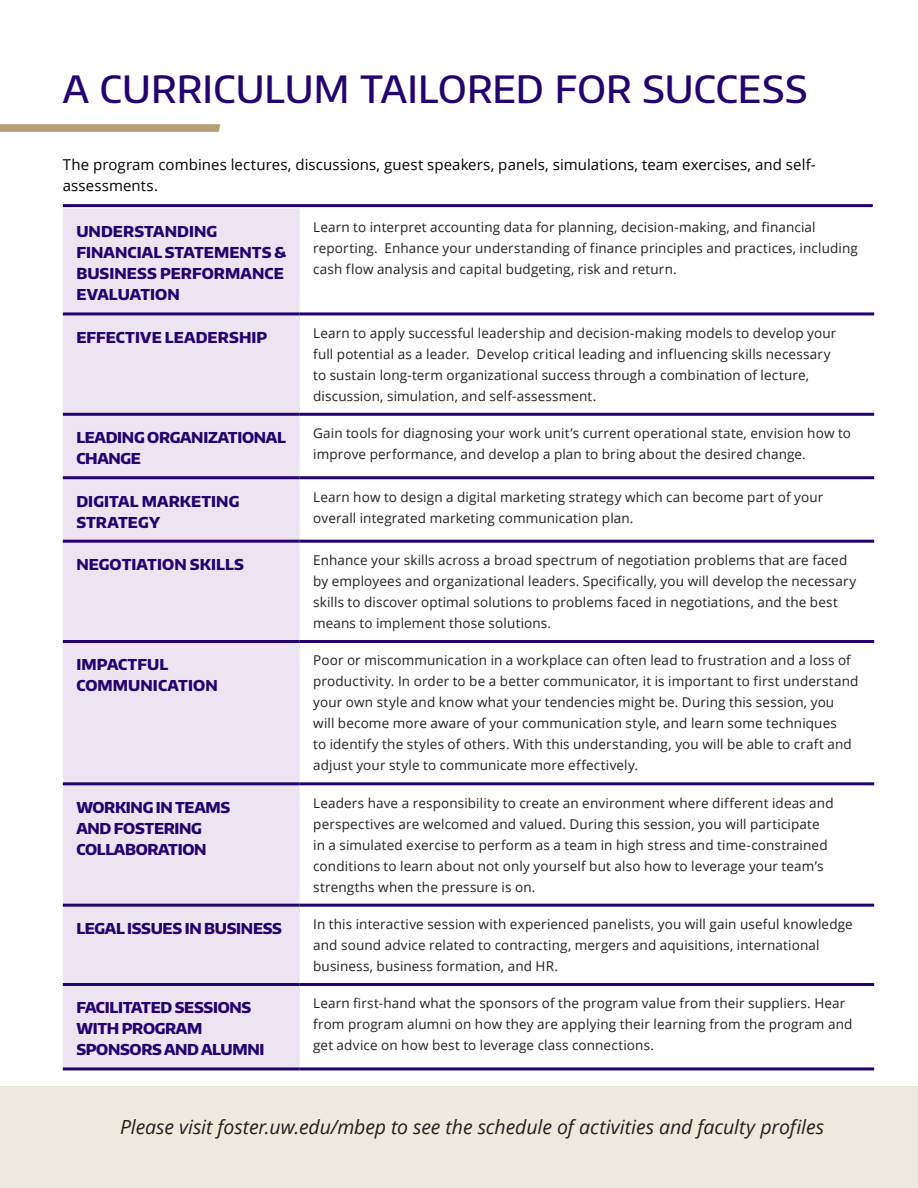
<style>
.page{position:relative;width:918px;height:1188px;background:#fff}
.page>*{position:absolute;margin:0;border:0;box-sizing:border-box;transform-origin:0 0}
.headline{font:500 37.5px "Encode Sans Normal";letter-spacing:.005em;color:#22036f}
.page-body{font:italic 19.5px "Open Sans";letter-spacing:-.005em;color:#231f20}
.page-body-2{font:800 15px/21px "Encode Sans Normal";letter-spacing:.005em;color:#22036f}
.page-body-3{font:800 15px/21px "Encode Sans Normal";letter-spacing:-.02em;color:#22036f}
.Subhead{font:15px/21px "Open Sans";letter-spacing:.005em;color:#000}
.page-body-4{font:13.5px/21px "Open Sans";letter-spacing:.01em;color:#231f20}
</style>
<div class="page">
<div style="left:0;top:1086px;width:918px;height:102px;background:#ede9db"></div>
<div style="left:63px;top:208px;width:237px;height:859px;background:#ece4f0"></div>
<hr style="left:63px;top:476px;width:237px;height:3px;background:#22036f">
<hr style="left:63px;top:540px;width:237px;height:3px;background:#22036f">
<hr style="left:63px;top:312px;width:237px;height:3px;background:#22036f">
<hr style="left:63px;top:413px;width:237px;height:3px;background:#22036f">
<hr style="left:63px;top:640px;width:237px;height:3px;background:#22036f">
<hr style="left:63px;top:782px;width:237px;height:3px;background:#22036f">
<hr style="left:63px;top:904px;width:237px;height:3px;background:#22036f">
<hr style="left:63px;top:983px;width:237px;height:3px;background:#22036f">
<hr style="left:63px;top:1067px;width:237px;height:3px;background:#22036f">
<hr style="left:300px;top:476px;width:574px;height:3px;background:#22036f">
<hr style="left:300px;top:540px;width:574px;height:3px;background:#22036f">
<hr style="left:300px;top:312px;width:574px;height:3px;background:#22036f">
<hr style="left:300px;top:413px;width:574px;height:3px;background:#22036f">
<hr style="left:300px;top:640px;width:574px;height:3px;background:#22036f">
<hr style="left:300px;top:782px;width:574px;height:3px;background:#22036f">
<hr style="left:300px;top:904px;width:574px;height:3px;background:#22036f">
<hr style="left:300px;top:983px;width:574px;height:3px;background:#22036f">
<hr style="left:300px;top:1067px;width:574px;height:3px;background:#22036f">
<hr style="left:63px;top:204px;width:810px;height:3px;background:#22036f">
<svg style="left:0;top:124px;width:220px;height:8px;background:#baa27b"></svg>
<p class="headline" style="left:63px;top:65px;width:746px">A CURRICULUM TAILORED FOR SUCCESS</p>
<p class="Subhead" style="left:63px;top:154px;width:754px">The program combines lectures, discussions, guest speakers, panels, simulations, team exercises, and self&shy;assessments.</p>
<p class="page-body-2" style="left:76px;top:221px;width:211px">UNDERSTANDING<br>FINANCIAL STATEMENTS &amp;<br>BUSINESS PERFORMANCE<br>EVALUATION</p>
<p class="page-body-4" style="left:313px;top:217px;width:546px">Learn to interpret accounting data for planning, decision-making, and financial reporting. Enhance your understanding of finance principles and practices, including cash flow analysis and capital budgeting, risk and return.</p>
<p class="page-body-2" style="left:76px;top:326px;width:193px">EFFECTIVE LEADERSHIP</p>
<p class="page-body-4" style="left:313px;top:322px;width:525px">Learn to apply successful leadership and decision-making models to develop your full potential as a leader. Develop critical leading and influencing skills necessary to sustain long-term organizational success through a combination of lecture, discussion, simulation, and self-assessment.</p>
<p class="page-body-3" style="left:76px;top:427px;width:211px">LEADING ORGANIZATIONAL<br>CHANGE</p>
<p class="page-body-4" style="left:313px;top:422px;width:539px">Gain tools for diagnosing your work unit’s current operational state, envision how to improve performance, and develop a plan to bring about the desired change.</p>
<p class="page-body-2" style="left:76px;top:490px;width:165px">DIGITAL MARKETING<br>STRATEGY</p>
<p class="page-body-4" style="left:313px;top:486px;width:512px">Learn how to design a digital marketing strategy which can become part of your overall integrated marketing communication plan.</p>
<p class="page-body-2" style="left:76px;top:554px;width:169px">NEGOTIATION SKILLS</p>
<p class="page-body-4" style="left:313px;top:549px;width:544px">Enhance your skills across a broad spectrum of negotiation problems that are faced by employees and organizational leaders. Specifically, you will develop the necessary skills to discover optimal solutions to problems faced in negotiations, and the best means to implement those solutions.</p>
<p class="page-body-2" style="left:76px;top:654px;width:143px">IMPACTFUL<br>COMMUNICATION</p>
<p class="page-body-4" style="left:313px;top:650px;width:547px">Poor or miscommunication in a workplace can often lead to frustration and a loss of productivity. In order to be a better communicator, it is important to first understand your own style and know what your tendencies might be. During this session, you will become more aware of your communication style, and learn some techniques<br>to identify the styles of others. With this understanding, you will be able to craft and adjust your style to communicate more effectively.</p>
<p class="page-body-3" style="left:76px;top:796px;width:155px">WORKING IN TEAMS<br>AND FOSTERING<br>COLLABORATION</p>
<p class="page-body-4" style="left:313px;top:792px;width:522px">Leaders have a responsibility to create an environment where different ideas and perspectives are welcomed and valued. During this session, you will participate in a simulated exercise to perform as a team in high stress and time-constrained conditions to learn about not only yourself but also how to leverage your team’s strengths when the pressure is on.</p>
<p class="page-body-3" style="left:76px;top:918px;width:207px">LEGAL ISSUES IN BUSINESS</p>
<p class="page-body-4" style="left:313px;top:913px;width:541px">In this interactive session with experienced panelists, you will gain useful knowledge and sound advice related to contracting, mergers and aquisitions, international business, business formation, and HR.</p>
<p class="page-body-3" style="left:76px;top:997px;width:190px">FACILITATED SESSIONS<br>WITH PROGRAM<br>SPONSORS AND ALUMNI</p>
<p class="page-body-4" style="left:313px;top:993px;width:541px">Learn first-hand what the sponsors of the program value from their suppliers. Hear from program alumni on how they are applying their learning from the program and get advice on how best to leverage class connections.</p>
<p class="page-body" style="left:120px;top:1114px;width:705px">Please visit foster.uw.edu/mbep to see the schedule of activities and faculty profiles</p>
</div>
